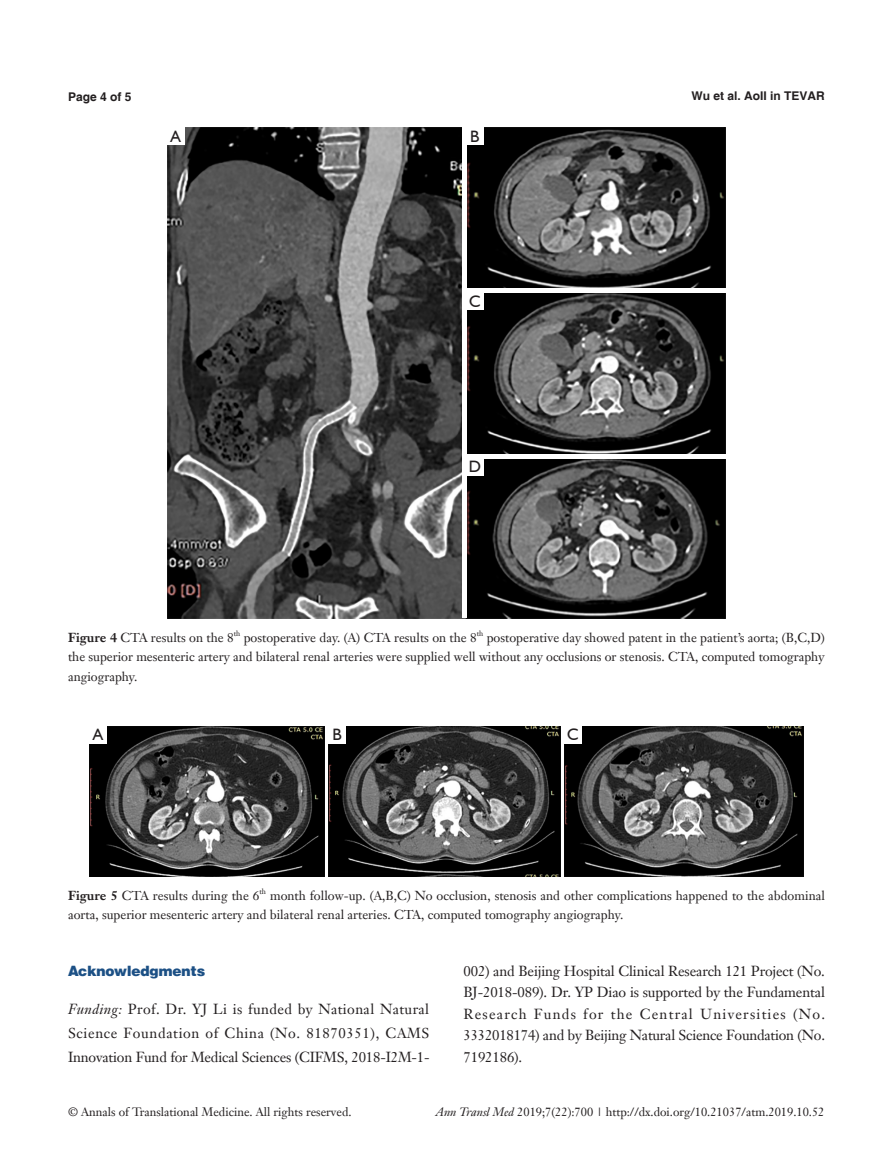
<style>
.page{position:relative;width:893px;height:1170px;background:#fff}
.page>*{position:absolute;margin:0;border:0;box-sizing:border-box;transform-origin:0 0}
.t1{font:16.5px "Humanist 521 BT";color:#231f20}
.t2{font:14.25px/21.5px "Janson Text LT";letter-spacing:-.015em;color:#231f20;text-align:justify}
.t3{font:900 14.25px "Helvetica";color:#1c5085}
.t4{font:12.75px/19.5px "Janson Text LT";color:#231f20;text-align:justify}
.t5{font:12px "Janson Text LT";color:#231f20}
.t6{font:700 12px "Helvetica";color:#231f20}
.t7{font:7.5px "Janson Text LT";color:#231f20}
.s1{font-weight:700}
.s2{font-style:italic}
</style>
<div class="page">
<img style="left:167px;top:128px;width:559px;height:490px">
<hr style="left:462px;top:128px;width:4px;height:490px;background:#fff">
<div style="left:466px;top:288px;width:260px;height:5px;background:#fff"></div>
<hr style="left:466px;top:454px;width:260px;height:4px;background:#fff">
<div style="left:466px;top:128px;width:17px;height:17px;background:#fff"></div>
<div style="left:466px;top:293px;width:17px;height:17px;background:#fff"></div>
<div style="left:466px;top:458px;width:17px;height:17px;background:#fff"></div>
<div style="left:167px;top:128px;width:17px;height:17px;background:#fff"></div>
<img style="left:89px;top:726px;width:235px;height:150px">
<div style="left:89px;top:726px;width:17px;height:17px;background:#fff"></div>
<img style="left:329px;top:726px;width:231px;height:150px">
<div style="left:329px;top:726px;width:17px;height:17px;background:#fff"></div>
<img style="left:564px;top:726px;width:240px;height:150px">
<div style="left:564px;top:726px;width:17px;height:17px;background:#fff"></div>
<p class="t6" style="left:68px;top:89px;width:65px">Page 4 of 5</p>
<p class="t1" style="left:170px;top:126px;width:12px">A</p>
<p class="t1" style="left:470px;top:126px;width:11px">B</p>
<p class="t1" style="left:469px;top:291px;width:13px">C</p>
<p class="t1" style="left:469px;top:456px;width:14px">D</p>
<p class="t6" style="left:692px;top:88px;width:135px">Wu et al. AoII in TEVAR</p>
<p class="t4" style="left:68px;top:627px;width:167px"><span class="s1">Figure 4</span> CTA results on the 8</p>
<p class="t7" style="left:234px;top:628px;width:8px">th</p>
<p class="t4" style="left:244px;top:627px;width:235px">postoperative day. (A) CTA results on the 8</p>
<p class="t7" style="left:477px;top:628px;width:8px">th</p>
<p class="t4" style="left:68px;top:627px;width:758px;text-indent:419px">postoperative day showed patent in the patient’s aorta; (B,C,D) the superior mesenteric artery and bilateral renal arteries were supplied well without any occlusions or stenosis. CTA, computed tomography angiography.</p>
<p class="t1" style="left:93px;top:724px;width:12px">A</p>
<p class="t1" style="left:332px;top:724px;width:11px">B</p>
<p class="t1" style="left:567px;top:724px;width:13px">C</p>
<p class="t4" style="left:68px;top:885px;width:193px"><span class="s1">Figure 5</span> CTA results during the 6</p>
<p class="t7" style="left:259px;top:886px;width:8px">th</p>
<p class="t4" style="left:68px;top:885px;width:758px;text-indent:202px">month follow-up. (A,B,C) No occlusion, stenosis and other complications happened to the abdominal aorta, superior mesenteric artery and bilateral renal arteries. CTA, computed tomography angiography.</p>
<p class="t3" style="left:68px;top:961px;width:139px">Acknowledgments</p>
<p class="t2" style="left:68px;top:996px;width:363px;line-height:23.9px"><span class="s2">Funding:</span> Prof. Dr. YJ Li is funded by National Natural Science Foundation of China (No. 81870351), CAMS Innovation Fund for Medical Sciences (CIFMS, 2018-I2M-1-</p>
<p class="t2" style="left:463px;top:960px;width:363px">002) and Beijing Hospital Clinical Research 121 Project (No.<br>BJ-2018-089). Dr. YP Diao is supported by the Fundamental Research Funds for the Central Universities (No.<br>3332018174) and by Beijing Natural Science Foundation (No.<br>7192186).</p>
<p class="t5" style="left:68px;top:1104px;width:285px">© Annals of Translational Medicine. All rights reserved.</p>
<p class="t5" style="left:436px;top:1104px;width:390px"><span class="s2">Ann Transl Med</span> 2019;7(22):700 | http://dx.doi.org/10.21037/atm.2019.10.52</p>
</div>
